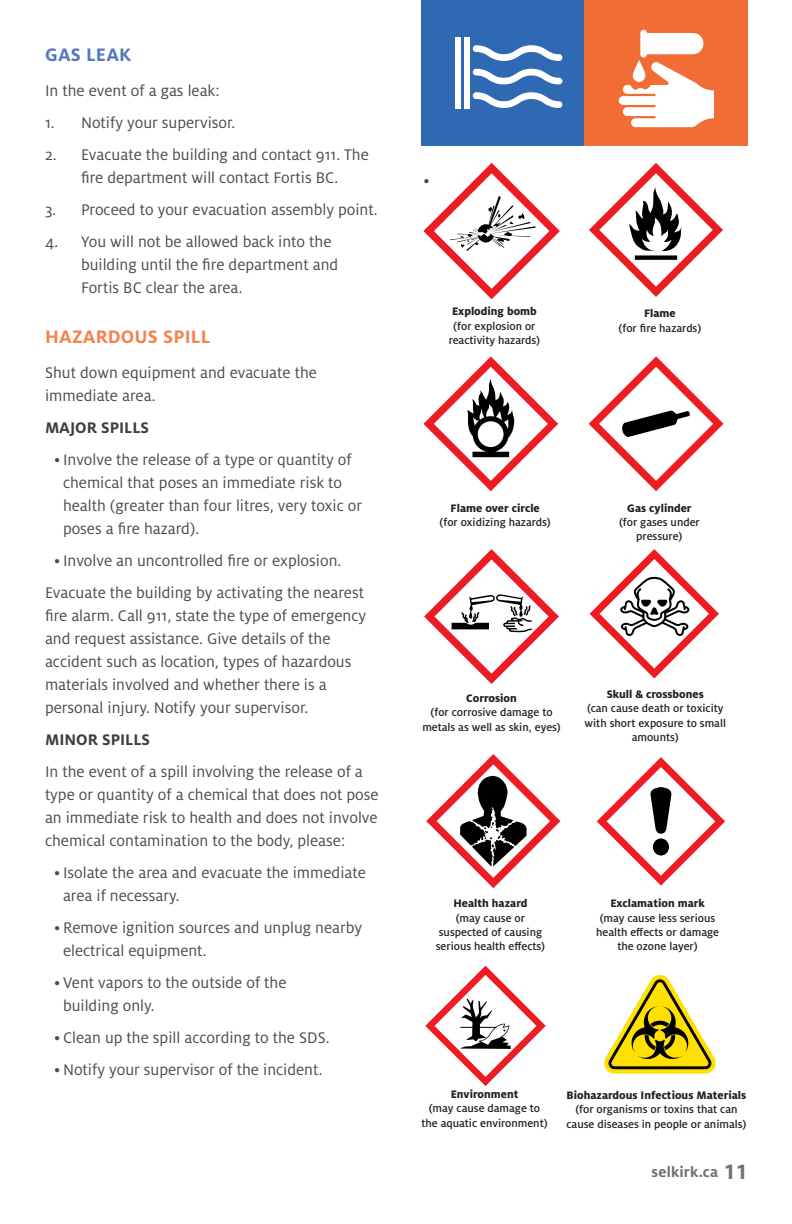
<style>
.page{position:relative;width:792px;height:1224px;background:#fff}
.page>*{position:absolute;margin:0;border:0;box-sizing:border-box;transform-origin:0 0}
.Intro_Header{font:700 20px "Milo OT";letter-spacing:.01em;color:#f58350}
.Intro_Header-2{font:700 20px "Milo OT";letter-spacing:.01em;color:#5678bc}
.Body_Copy{font:17px/23px "Milo OT";color:#4b4c4d}
.Sub_Heading{font:700 17px "Milo OT";color:#3e3e3f}
.t1{font:700 16px "Milo OT";letter-spacing:.01em;color:#717074}
.t2{font:500 12px/14.4px "Milo OT";color:#231f20;text-align:center}
.s1{font-weight:800}
.s2{font-family:"Myriad Pro";font-size:22px}
</style>
<div class="page">
<div style="left:421px;top:0;width:164px;height:145px;background:#2f69b3"></div>
<div style="left:585px;top:0;width:163px;height:145px;background:#f26d36"></div>
<div style="left:465px;top:37px;width:5px;height:71px;background:#fff"></div>
<svg style="left:473px;top:45px;width:89px;height:16px"></svg>
<svg style="left:473px;top:69px;width:89px;height:15px"></svg>
<svg style="left:473px;top:92px;width:89px;height:16px"></svg>
<div style="left:455px;top:37px;width:5px;height:71px;background:#fff"></div>
<svg style="left:647px;top:33px;width:56px;height:21px"></svg>
<div style="left:640px;top:30px;width:7px;height:28px;background:#fff;border-radius:3px"></div>
<svg style="left:619px;top:62px;width:95px;height:65px"></svg>
<svg style="left:633px;top:60px;width:12px;height:22px"></svg>
<svg style="left:423px;top:163px;width:137px;height:136px"></svg>
<svg style="left:589px;top:163px;width:134px;height:134px"></svg>
<svg style="left:423px;top:356px;width:135px;height:135px"></svg>
<svg style="left:589px;top:356px;width:135px;height:135px"></svg>
<svg style="left:424px;top:549px;width:135px;height:135px"></svg>
<svg style="left:590px;top:549px;width:129px;height:129px"></svg>
<svg style="left:426px;top:754px;width:134px;height:134px"></svg>
<svg style="left:597px;top:757px;width:128px;height:129px"></svg>
<svg style="left:425px;top:966px;width:121px;height:120px"></svg>
<svg style="left:604px;top:975px;width:112px;height:99px"></svg>
<p class="Intro_Header-2" style="left:45px;top:43px;width:88px">GAS LEAK</p>
<p class="Body_Copy" style="left:45px;top:79px;width:176px">In the event of a gas leak:</p>
<p class="Body_Copy" style="left:45px;top:111px;width:192px">1. Notify your supervisor.</p>
<p class="Body_Copy" style="left:45px;top:143px;width:325px;text-align:center">2. Evacuate the building and contact 911. The fire department will contact Fortis BC.</p>
<p class="Body_Copy" style="left:45px;top:198px;width:334px">3. Proceed to your evacuation assembly point.</p>
<p class="Body_Copy" style="left:81px;top:230px;width:259px;text-indent:-36px">4. You will not be allowed back into the building until the fire department and<br>Fortis BC clear the area.</p>
<p class="Intro_Header" style="left:45px;top:325px;width:167px">HAZARDOUS SPILL</p>
<p class="Body_Copy" style="left:45px;top:361px;width:273px">Shut down equipment and evacuate the immediate area.</p>
<p class="Sub_Heading" style="left:45px;top:418px;width:106px">MAJOR SPILLS</p>
<p class="Body_Copy" style="left:63px;top:448px;width:301px;text-indent:-9px">• Involve the release of a type or quantity of chemical that poses an immediate risk to health (greater than four litres, very toxic or poses a fire hazard).</p>
<p class="Body_Copy" style="left:54px;top:549px;width:289px">• Involve an uncontrolled fire or explosion.</p>
<p class="Body_Copy" style="left:45px;top:581px;width:323px">Evacuate the building by activating the nearest fire alarm. Call 911, state the type of emergency and request assistance. Give details of the accident such as location, types of hazardous materials involved and whether there is a personal injury. Notify your supervisor.</p>
<p class="Sub_Heading" style="left:45px;top:730px;width:107px">MINOR SPILLS</p>
<p class="Body_Copy" style="left:45px;top:760px;width:335px">In the event of a spill involving the release of a type or quantity of a chemical that does not pose an immediate risk to health and does not involve chemical contamination to the body, please:</p>
<p class="Body_Copy" style="left:63px;top:861px;width:304px;text-indent:-9px">• Isolate the area and evacuate the immediate area if necessary.</p>
<p class="Body_Copy" style="left:63px;top:916px;width:301px;text-indent:-9px">• Remove ignition sources and unplug nearby electrical equipment.</p>
<p class="Body_Copy" style="left:63px;top:971px;width:225px;text-indent:-9px">• Vent vapors to the outside of the building only.</p>
<p class="Body_Copy" style="left:54px;top:1026px;width:277px">• Clean up the spill according to the SDS.</p>
<p class="Body_Copy" style="left:54px;top:1058px;width:270px">• Notify your supervisor of the incident.</p>
<p class="Body_Copy" style="left:424px;top:170px;width:8px">•</p>
<p class="t2" style="left:449px;top:304px;width:93px"><span class="s1">Exploding bomb </span>(for explosion or reactivity hazards)</p>
<p class="t2" style="left:619px;top:306px;width:84px"><span class="s1">Flame<br></span>(for fire hazards)</p>
<p class="t2" style="left:440px;top:501px;width:113px"><span class="s1">Flame over circle<br></span>(for oxidizing hazards)</p>
<p class="t2" style="left:619px;top:501px;width:82px"><span class="s1">Gas cylinder </span>(for gases under pressure)</p>
<p class="t2" style="left:422px;top:691px;width:140px"><span class="s1">Corrosion<br></span>(for corrosive damage to metals as well as skin, eyes)</p>
<p class="t2" style="left:585px;top:687px;width:143px"><span class="s1">Skull &amp; crossbones<br></span>(can cause death or toxicity with short exposure to small amounts)</p>
<p class="t2" style="left:436px;top:896px;width:111px"><span class="s1">Health hazard<br></span>(may cause or suspected of causing serious health effects)</p>
<p class="t2" style="left:596px;top:896px;width:124px"><span class="s1">Exclamation mark<br></span>(may cause less serious health effects or damage the ozone layer)</p>
<p class="t2" style="left:421px;top:1087px;width:128px"><span class="s1">Environment<br></span>(may cause damage to the aquatic environment)</p>
<p class="t2" style="left:567px;top:1088px;width:181px"><span class="s1">Biohazardous Infectious Materials </span>(for organisms or toxins that can cause diseases in people or animals)</p>
<p class="t1" style="left:652px;top:1163px;width:98px">selkirk.ca <span class="s2">11</span></p>
</div>
